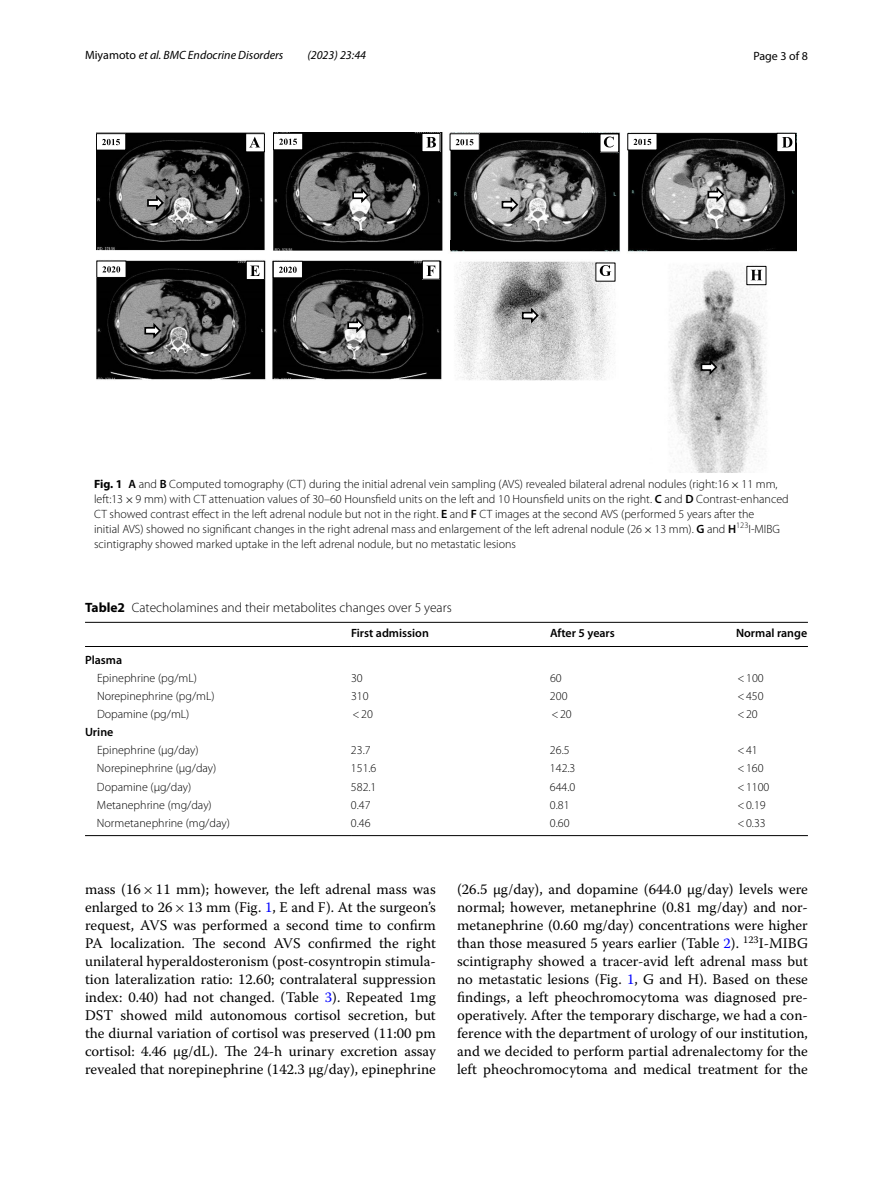
<style>
.page{position:relative;width:893px;height:1187px;background:#fff}
.page>*{position:absolute;margin:0;border:0;box-sizing:border-box;transform-origin:0 0}
.t1{font:14.7px/18px "Warnock Pro";color:#000;text-align:justify}
.t2{font:300 13.5px "Myriad Pro";color:#000}
.t3{font:300 12px/15px "Myriad Pro";color:#000}
.t4{font:600 12px "Myriad Pro";color:#000}
.t5{font:italic 12px "Myriad Pro";color:#000}
.t6{font:12px "Myriad Pro";color:#000}
.s1{font-style:normal}
.s2{font-weight:700}
.s3{font-weight:600}
.s4{font-family:"MTSY";font-weight:400}
.s5{font-family:"MTSY"}
.s6{color:#00f}
</style>
<div class="page">
<img style="left:96px;top:133px;width:701px;height:340px">
<svg style="left:700px;top:357px;width:19px;height:20px"></svg>
<div style="left:246px;top:134px;width:18px;height:18px;background:#fff"></div>
<div style="left:245px;top:133px;width:20px;height:19px;border:1px solid #000"></div>
<svg style="left:146px;top:193px;width:19px;height:20px"></svg>
<svg style="left:707px;top:185px;width:18px;height:19px"></svg>
<div style="left:96px;top:134px;width:30px;height:16px;background:#fff"></div>
<div style="left:96px;top:133px;width:30px;height:17px;border:1px solid #000"></div>
<svg style="left:102px;top:139px;width:18px;height:6px"></svg>
<div style="left:628px;top:133px;width:29px;height:17px;background:#fff"></div>
<div style="left:627px;top:133px;width:30px;height:17px;border:1px solid #000"></div>
<svg style="left:633px;top:139px;width:18px;height:6px"></svg>
<div style="left:578px;top:133px;width:41px;height:16px;background:#000"></div>
<div style="left:450px;top:240px;width:49px;height:10px;background:#000"></div>
<svg style="left:501px;top:195px;width:19px;height:20px"></svg>
<div style="left:450px;top:134px;width:29px;height:16px;background:#fff"></div>
<div style="left:450px;top:133px;width:30px;height:18px;border:1px solid #000"></div>
<svg style="left:456px;top:139px;width:17px;height:6px"></svg>
<div style="left:600px;top:134px;width:19px;height:18px;background:#fff"></div>
<div style="left:600px;top:134px;width:19px;height:18px;border:1px solid #000"></div>
<svg style="left:351px;top:185px;width:19px;height:20px"></svg>
<div style="left:274px;top:133px;width:29px;height:17px;background:#fff"></div>
<div style="left:273px;top:133px;width:30px;height:17px;border:1px solid #000"></div>
<svg style="left:279px;top:139px;width:18px;height:6px"></svg>
<div style="left:422px;top:133px;width:18px;height:19px;background:#fff"></div>
<div style="left:422px;top:133px;width:18px;height:19px;border:1px solid #000"></div>
<div style="left:777px;top:133px;width:18px;height:19px;background:#fff"></div>
<div style="left:776px;top:133px;width:20px;height:19px;border:1px solid #000"></div>
<div style="left:273px;top:261px;width:29px;height:17px;background:#fff"></div>
<div style="left:273px;top:261px;width:30px;height:17px;border:1px solid #000"></div>
<svg style="left:279px;top:266px;width:18px;height:7px"></svg>
<svg style="left:346px;top:315px;width:19px;height:20px"></svg>
<div style="left:422px;top:261px;width:18px;height:18px;background:#fff"></div>
<div style="left:422px;top:260px;width:18px;height:19px;border:1px solid #000"></div>
<svg style="left:144px;top:321px;width:18px;height:19px"></svg>
<div style="left:97px;top:261px;width:29px;height:16px;background:#fff"></div>
<div style="left:96px;top:260px;width:30px;height:18px;border:1px solid #000"></div>
<svg style="left:102px;top:266px;width:18px;height:6px"></svg>
<div style="left:246px;top:261px;width:18px;height:18px;background:#fff"></div>
<div style="left:246px;top:261px;width:19px;height:19px;border:1px solid #000"></div>
<svg style="left:521px;top:305px;width:19px;height:20px"></svg>
<div style="left:596px;top:263px;width:19px;height:18px;background:#fff"></div>
<svg style="left:748px;top:268px;width:16px;height:15px"></svg>
<div style="left:746px;top:266px;width:20px;height:19px;border:1px solid #000"></div>
<svg style="left:250px;top:137px;width:10px;height:10px"></svg>
<svg style="left:426px;top:137px;width:10px;height:10px"></svg>
<svg style="left:604px;top:136px;width:10px;height:11px"></svg>
<svg style="left:782px;top:137px;width:10px;height:10px"></svg>
<svg style="left:250px;top:265px;width:10px;height:11px"></svg>
<svg style="left:426px;top:265px;width:9px;height:11px"></svg>
<svg style="left:600px;top:265px;width:11px;height:11px"></svg>
<svg style="left:751px;top:270px;width:11px;height:10px"></svg>
<hr style="left:85px;top:622px;width:266px;height:1px;background:#000">
<hr style="left:85px;top:646px;width:266px;height:1px;background:#000">
<hr style="left:351px;top:622px;width:199px;height:1px;background:#000">
<hr style="left:351px;top:646px;width:199px;height:1px;background:#000">
<hr style="left:550px;top:622px;width:186px;height:1px;background:#000">
<hr style="left:550px;top:646px;width:186px;height:1px;background:#000">
<hr style="left:736px;top:622px;width:72px;height:1px;background:#000">
<hr style="left:736px;top:646px;width:72px;height:1px;background:#000">
<hr style="left:85px;top:835px;width:266px;height:1px;background:#000">
<hr style="left:351px;top:835px;width:199px;height:1px;background:#000">
<hr style="left:550px;top:835px;width:186px;height:1px;background:#000">
<hr style="left:736px;top:835px;width:72px;height:1px;background:#000">
<p class="t5" style="left:85px;top:48px;width:200px"><span class="s1">Miyamoto</span> et al. BMC Endocrine Disorders</p>
<p class="t5" style="left:307px;top:48px;width:60px">(2023) 23:44</p>
<p class="t6" style="left:753px;top:48px;width:56px">Page 3 of 8</p>
<p class="t3" style="left:94px;top:476px;width:696px"><span class="s2">Fig. 1</span> <span class="s3">A</span> and <span class="s3">B</span> Computed tomography (CT) during the initial adrenal vein sampling (AVS) revealed bilateral adrenal nodules (right:16<span class="s4">×</span>11 mm, left:13<span class="s4">×</span>9 mm) with CT attenuation values of 30–60 Hounsfield units on the left and 10 Hounsfield units on the right. <span class="s3">C</span> and <span class="s3">D</span> Contrast-enhanced CT showed contrast effect in the left adrenal nodule but not in the right. <span class="s3">E</span> and <span class="s3">F</span> CT images at the second AVS (performed 5 years after the<br>initial AVS) showed no significant changes in the right adrenal mass and enlargement of the left adrenal nodule (26<span class="s4">×</span>13 mm). <span class="s3">G</span> and <span class="s3">H</span><sup>123</sup>I-MIBG scintigraphy showed marked uptake in the left adrenal nodule, but no metastatic lesions</p>
<p class="t2" style="left:85px;top:600px;width:368px"><span class="s2">Table2</span> Catecholamines and their metabolites changes over 5 years</p>
<p class="t4" style="left:351px;top:625px;width:79px">First admission</p>
<p class="t4" style="left:550px;top:625px;width:66px">After 5 years</p>
<p class="t4" style="left:736px;top:625px;width:73px">Normal range</p>
<p class="t4" style="left:85px;top:651px;width:39px">Plasma</p>
<p class="t3" style="left:97px;top:670px;width:101px">Epinephrine (pg/mL)</p>
<p class="t3" style="left:351px;top:670px;width:13px">30</p>
<p class="t3" style="left:550px;top:670px;width:13px">60</p>
<p class="t3" style="left:737px;top:670px;width:28px">&lt;100</p>
<p class="t3" style="left:97px;top:688px;width:119px">Norepinephrine (pg/mL)</p>
<p class="t3" style="left:351px;top:688px;width:19px">310</p>
<p class="t3" style="left:550px;top:688px;width:19px">200</p>
<p class="t3" style="left:737px;top:688px;width:28px">&lt;450</p>
<p class="t3" style="left:97px;top:706px;width:94px">Dopamine (pg/mL)</p>
<p class="t3" style="left:352px;top:706px;width:22px">&lt;20</p>
<p class="t3" style="left:551px;top:706px;width:22px">&lt;20</p>
<p class="t3" style="left:737px;top:706px;width:22px">&lt;20</p>
<p class="t4" style="left:85px;top:724px;width:30px">Urine</p>
<p class="t3" style="left:97px;top:743px;width:103px">Epinephrine (μg/day)</p>
<p class="t3" style="left:351px;top:743px;width:21px">23.7</p>
<p class="t3" style="left:550px;top:743px;width:21px">26.5</p>
<p class="t3" style="left:737px;top:743px;width:22px">&lt;41</p>
<p class="t3" style="left:97px;top:761px;width:121px">Norepinephrine (μg/day)</p>
<p class="t3" style="left:351px;top:761px;width:27px">151.6</p>
<p class="t3" style="left:550px;top:761px;width:27px">142.3</p>
<p class="t3" style="left:737px;top:761px;width:28px">&lt;160</p>
<p class="t3" style="left:97px;top:779px;width:96px">Dopamine (μg/day)</p>
<p class="t3" style="left:351px;top:779px;width:27px">582.1</p>
<p class="t3" style="left:550px;top:779px;width:27px">644.0</p>
<p class="t3" style="left:737px;top:779px;width:34px">&lt;1100</p>
<p class="t3" style="left:97px;top:797px;width:116px">Metanephrine (mg/day)</p>
<p class="t3" style="left:351px;top:797px;width:21px">0.47</p>
<p class="t3" style="left:550px;top:797px;width:21px">0.81</p>
<p class="t3" style="left:737px;top:797px;width:30px">&lt;0.19</p>
<p class="t3" style="left:97px;top:815px;width:134px">Normetanephrine (mg/day)</p>
<p class="t3" style="left:351px;top:815px;width:21px">0.46</p>
<p class="t3" style="left:550px;top:815px;width:21px">0.60</p>
<p class="t3" style="left:737px;top:815px;width:30px">&lt;0.33</p>
<p class="t1" style="left:85px;top:880px;width:352px">mass (16<span class="s5">×</span>11 mm); however, the left adrenal mass was enlarged to 26<span class="s5">×</span>13 mm (Fig. <span class="s6">1</span>, E and F). At the surgeon’s request, AVS was performed a second time to confirm PA localization. The second AVS confirmed the right unilateral hyperaldosteronism (post-cosyntropin stimula&shy;tion lateralization ratio: 12.60; contralateral suppression index: 0.40) had not changed. (Table <span class="s6">3</span>). Repeated 1mg DST showed mild autonomous cortisol secretion, but the diurnal variation of cortisol was preserved (11:00 pm cortisol: 4.46 µg/dL). The 24-h urinary excretion assay revealed that norepinephrine (142.3 μg/day), epinephrine</p>
<p class="t1" style="left:457px;top:880px;width:352px">(26.5 μg/day), and dopamine (644.0 μg/day) levels were normal; however, metanephrine (0.81 mg/day) and nor&shy;metanephrine (0.60 mg/day) concentrations were higher than those measured 5 years earlier (Table <span class="s6">2</span>). <sup>123</sup>I-MIBG scintigraphy showed a tracer-avid left adrenal mass but no metastatic lesions (Fig. <span class="s6">1</span>, G and H). Based on these findings, a left pheochromocytoma was diagnosed pre&shy;operatively. After the temporary discharge, we had a con&shy;ference with the department of urology of our institution, and we decided to perform partial adrenalectomy for the left pheochromocytoma and medical treatment for the</p>
</div>
